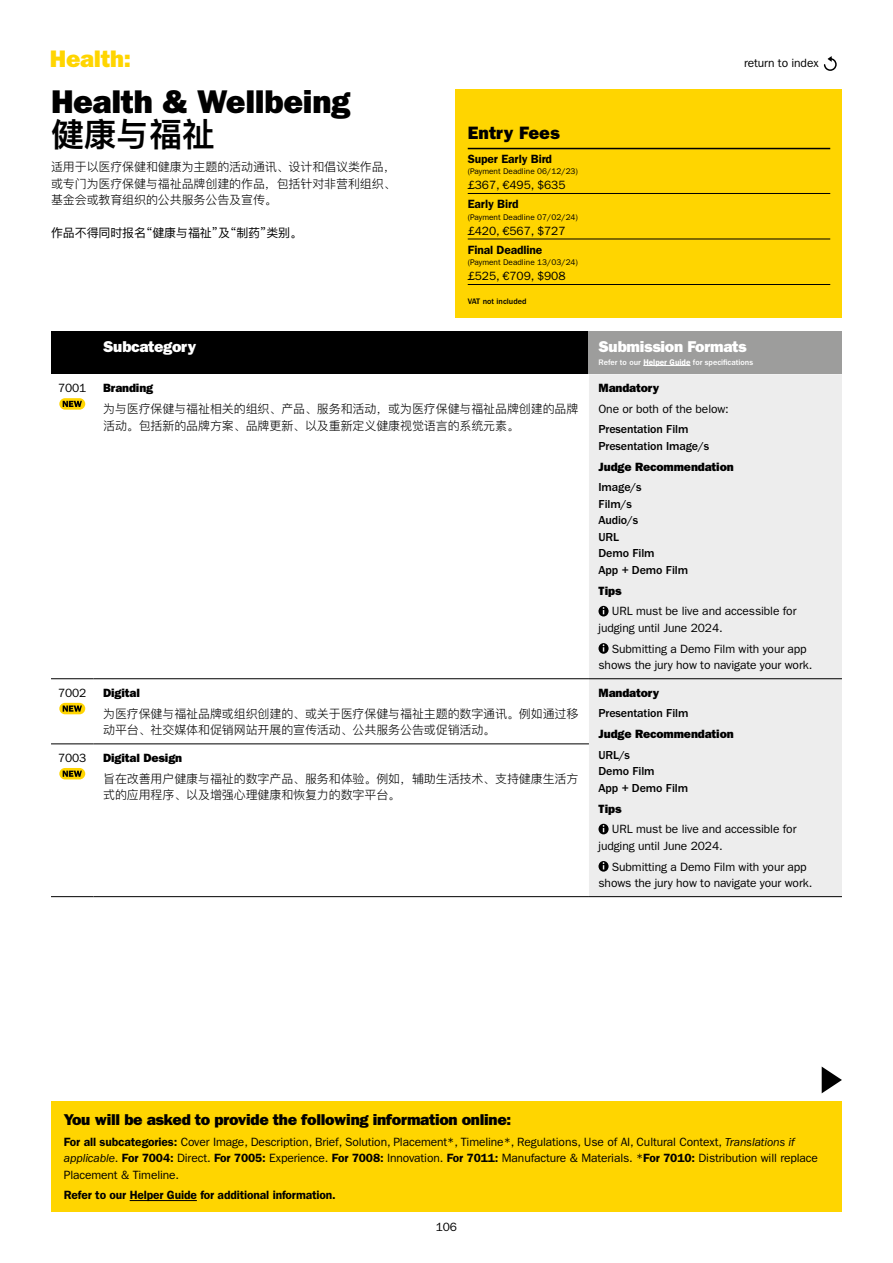
<style>
.page{position:relative;width:893px;height:1263px;background:#fff}
.page>*{position:absolute;margin:0;border:0;box-sizing:border-box;transform-origin:0 0}
.t1{font:33px "ITC Franklin Gothic Std Hvy";letter-spacing:-.01em;color:#000}
.t2{font:600 33px "Ping Fang SC";letter-spacing:-.01em;color:#000}
.t3{font:24px "ITC Franklin Gothic Std Hvy";letter-spacing:-.01em;color:#ffd500}
.t4{font:18px "ITC Franklin Gothic Std Hvy";color:#000}
.t5{font:15.75px "ITC Franklin Gothic Std Hvy";letter-spacing:-.02em;color:#000}
.t6{font:15.75px "ITC Franklin Gothic Std Hvy";letter-spacing:-.02em;color:#fff}
.t7{font:12px/16.5px "ITC Franklin Gothic Std";letter-spacing:-.01em;color:#000}
.t8{font:300 12px/16.5px "Ping Fang SC";letter-spacing:-.01em;color:#000}
.t9{font:500 12px/16.5px "ITC Franklin Gothic Std";letter-spacing:-.01em;color:#000}
.t10{font:12px "ITC Franklin Gothic Std Hvy";letter-spacing:-.01em;color:#000}
.t11{font:600 12px "ITC Franklin Gothic Std";letter-spacing:-.01em;color:#000}
.t12{font:12px "Ping Fang SC";letter-spacing:-.01em;color:#000}
.t13{font:8.25px "ITC Franklin Gothic Std";color:#000}
.t14{font:500 8.25px "ITC Franklin Gothic Std";color:#fff}
.t15{font:500 8.25px "ITC Franklin Gothic Std";color:#000}
.s1{font-weight:600}
.s2{font-style:italic}
</style>
<div class="page">
<div style="left:455px;top:89px;width:387px;height:229px;background:#ffd500"></div>
<div style="left:51px;top:1101px;width:791px;height:111px;background:#ffd500"></div>
<hr style="left:130px;top:1200px;width:67px;height:1px;background:#000">
<svg style="left:823px;top:56px;width:14px;height:15px"></svg>
<div style="left:51px;top:332px;width:43px;height:42px;background:#000"></div>
<div style="left:94px;top:332px;width:495px;height:42px;background:#000"></div>
<div style="left:589px;top:332px;width:253px;height:42px;background:#9d9d9c"></div>
<div style="left:589px;top:374px;width:253px;height:522px;background:#ededed"></div>
<hr style="left:51px;top:678px;width:43px;height:1px;background:#000">
<hr style="left:51px;top:744px;width:43px;height:1px;background:#000">
<hr style="left:51px;top:896px;width:43px;height:1px;background:#000">
<hr style="left:94px;top:678px;width:495px;height:1px;background:#000">
<hr style="left:94px;top:744px;width:495px;height:1px;background:#000">
<hr style="left:94px;top:896px;width:495px;height:1px;background:#000">
<hr style="left:589px;top:678px;width:253px;height:1px;background:#000">
<hr style="left:589px;top:896px;width:253px;height:1px;background:#000">
<hr style="left:643px;top:365px;width:47px;height:1px;background:#fff">
<svg style="left:59px;top:398px;width:26px;height:12px"></svg>
<svg style="left:63px;top:401px;width:19px;height:6px"></svg>
<svg style="left:598px;top:606px;width:11px;height:10px"></svg>
<svg style="left:598px;top:643px;width:11px;height:11px"></svg>
<div style="left:59px;top:703px;width:26px;height:11px;background:#ffd500;border-radius:6px"></div>
<svg style="left:63px;top:705px;width:19px;height:7px"></svg>
<svg style="left:598px;top:824px;width:11px;height:10px"></svg>
<svg style="left:598px;top:861px;width:11px;height:11px"></svg>
<svg style="left:59px;top:768px;width:26px;height:11px"></svg>
<svg style="left:63px;top:771px;width:19px;height:6px"></svg>
<svg style="left:822px;top:1066px;width:20px;height:27px"></svg>
<hr style="left:468px;top:148px;width:362px;height:1px;background:#000">
<hr style="left:468px;top:193px;width:362px;height:1px;background:#000">
<hr style="left:468px;top:239px;width:362px;height:1px;background:#000">
<hr style="left:468px;top:284px;width:362px;height:1px;background:#000">
<h2 class="t3" style="left:50px;top:45px;width:83px">Health:</h2>
<h1 class="t1" style="left:51px;top:83px;width:301px">Health &amp; Wellbeing</h1>
<h1 class="t2" style="left:51px;top:114px;width:165px">健康与福祉</h1>
<p class="t8" style="left:51px;top:159px;width:346px;text-align:justify">适用于以医疗保健和健康为主题的活动通讯、设计和倡议类作品，或专门为医疗保健与福祉品牌创建的作品，包括针对非营利组织、基金会或教育组织的公共服务公告及宣传。</p>
<p class="t12" style="left:51px;top:226px;width:253px">作品不得同时报名“健康与福祉”及“制药”类别。</p>
<h3 class="t4" style="left:468px;top:123px;width:93px">Entry Fees</h3>
<p class="t11" style="left:468px;top:152px;width:86px">Super Early Bird</p>
<p class="t13" style="left:468px;top:166px;width:112px">(Payment Deadline 06/12/23)</p>
<p class="t7" style="left:468px;top:177px;width:99px">£367, €495, $635</p>
<p class="t11" style="left:468px;top:197px;width:52px">Early Bird</p>
<p class="t13" style="left:468px;top:212px;width:112px">(Payment Deadline 07/02/24)</p>
<p class="t7" style="left:468px;top:222px;width:99px">£420, €567, $727</p>
<p class="t11" style="left:468px;top:243px;width:76px">Final Deadline</p>
<p class="t13" style="left:468px;top:257px;width:112px">(Payment Deadline 13/03/24)</p>
<p class="t7" style="left:468px;top:268px;width:99px">£525, €709, $908</p>
<p class="t15" style="left:468px;top:297px;width:60px">VAT not included</p>
<p class="t7" style="left:744px;top:55px;width:76px">return to index</p>
<h3 class="t6" style="left:103px;top:337px;width:95px">Subcategory</h3>
<h3 class="t6" style="left:598px;top:337px;width:150px">Submission Formats</h3>
<p class="t14" style="left:598px;top:357px;width:156px">Refer to our <span class="s1">Helper Guide</span> for specifications</p>
<p class="t7" style="left:58px;top:380px;width:30px">7001</p>
<p class="t10" style="left:103px;top:381px;width:52px">Branding</p>
<p class="t8" style="left:103px;top:400px;width:477px">为与医疗保健与福祉相关的组织、产品、服务和活动，或为医疗保健与福祉品牌创建的品牌活动。包括新的品牌方案、品牌更新、以及重新定义健康视觉语言的系统元素。</p>
<p class="t7" style="left:58px;top:684px;width:30px">7002</p>
<p class="t10" style="left:103px;top:686px;width:38px">Digital</p>
<p class="t8" style="left:103px;top:705px;width:477px">为医疗保健与福祉品牌或组织创建的、或关于医疗保健与福祉主题的数字通讯。例如通过移动平台、社交媒体和促销网站开展的宣传活动、公共服务公告或促销活动。</p>
<p class="t7" style="left:58px;top:749px;width:30px">7003</p>
<p class="t10" style="left:103px;top:751px;width:81px">Digital Design</p>
<p class="t8" style="left:103px;top:770px;width:477px">旨在改善用户健康与福祉的数字产品、服务和体验。例如，辅助生活技术、支持健康生活方式的应用程序、以及增强心理健康和恢复力的数字平台。</p>
<p class="t10" style="left:598px;top:381px;width:62px">Mandatory</p>
<p class="t7" style="left:598px;top:400px;width:132px">One or both of the below:</p>
<p class="t9" style="left:598px;top:421px;width:112px">Presentation Film<br>Presentation Image/s</p>
<p class="t10" style="left:598px;top:459px;width:137px">Judge Recommendation</p>
<p class="t9" style="left:598px;top:479px;width:91px">Image/s<br>Film/s<br>Audio/s<br>URL<br>Demo Film<br>App + Demo Film</p>
<p class="t10" style="left:598px;top:583px;width:24px">Tips</p>
<p class="t7" style="left:598px;top:603px;width:199px;text-indent:13px">URL must be live and accessible for judging until June 2024.</p>
<p class="t7" style="left:598px;top:640px;width:215px;text-indent:13px">Submitting a Demo Film with your app shows the jury how to navigate your work.</p>
<p class="t10" style="left:598px;top:685px;width:62px">Mandatory</p>
<p class="t9" style="left:598px;top:705px;width:91px">Presentation Film</p>
<p class="t10" style="left:598px;top:727px;width:137px">Judge Recommendation</p>
<p class="t9" style="left:598px;top:747px;width:91px">URL/s<br>Demo Film<br>App + Demo Film</p>
<p class="t10" style="left:598px;top:801px;width:24px">Tips</p>
<p class="t7" style="left:598px;top:821px;width:199px;text-indent:13px">URL must be live and accessible for judging until June 2024.</p>
<p class="t7" style="left:598px;top:858px;width:215px;text-indent:13px">Submitting a Demo Film with your app shows the jury how to navigate your work.</p>
<h3 class="t5" style="left:64px;top:1110px;width:449px">You will be asked to provide the following information online:</h3>
<p class="t7" style="left:64px;top:1133px;width:756px"><span class="s1">For all subcategories:</span> Cover Image, Description, Brief, Solution, Placement*, Timeline*, Regulations, Use of AI, Cultural Context, <span class="s2">Translations if applicable</span>. <span class="s1">For 7004:</span> Direct. <span class="s1">For 7005:</span> Experience. <span class="s1">For 7008:</span> Innovation. <span class="s1">For 7011:</span> Manufacture &amp; Materials. *<span class="s1">For 7010:</span> Distribution will replace<br>Placement &amp; Timeline.</p>
<p class="t11" style="left:64px;top:1188px;width:274px">Refer to our Helper Guide for additional information.</p>
<p class="t7" style="left:436px;top:1218px;width:23px">106</p>
</div>
